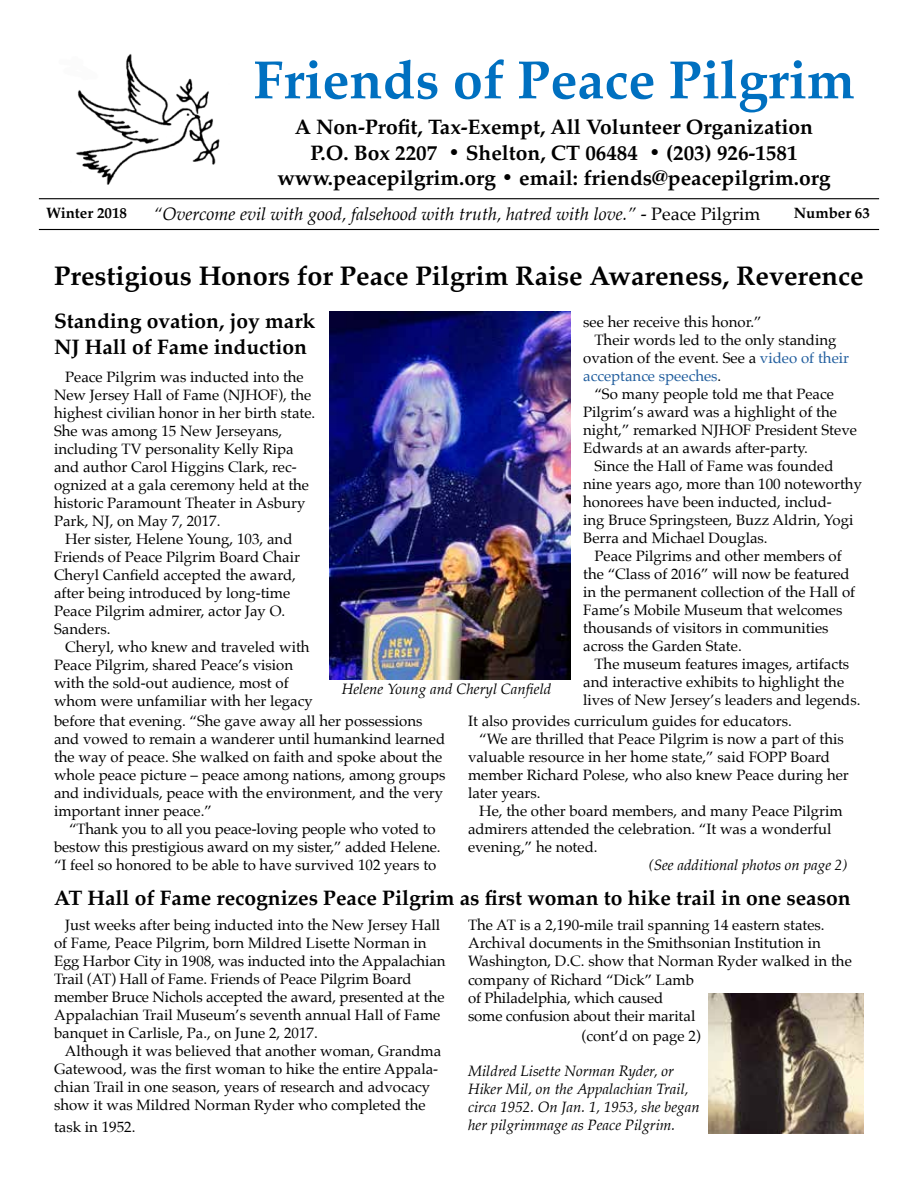
<style>
.page{position:relative;width:918px;height:1188px;background:#fff}
.page>*{position:absolute;margin:0;border:0;box-sizing:border-box;transform-origin:0 0}
.t1{font:700 54px "Palatino";color:#0070c0}
.t2{font:700 27px "Palatino";color:#000}
.t3{font:700 21px/25.2px "Palatino";color:#000;text-align:center}
.t4{font:italic 18px "Palatino";color:#000}
.t5{font:15px/18px "Palatino";color:#000}
.t6{font:italic 15px/18px "Palatino";color:#000}
.t7{font:15px "Palatino";color:#215e9e}
.t8{font:700 15px "Palatino";color:#000}
.s1{font-style:normal}
.s2{color:#215e9e}
.s3{color:#000}
</style>
<div class="page">
<hr style="left:39px;top:198px;width:840px;height:1px;background:#000">
<hr style="left:39px;top:229px;width:840px;height:1px;background:#000">
<img style="left:330px;top:312px;width:240px;height:367px">
<img style="left:76px;top:54px;width:144px;height:131px">
<img style="left:708px;top:994px;width:156px;height:140px">
<h1 class="t1" style="left:253px;top:34px;width:603px">Friends of Peace Pilgrim</h1>
<h3 class="t3" style="left:277px;top:114px;width:555px">A Non-Profit, Tax-Exempt, All Volunteer Organization<br>P.O. Box 2207 • Shelton, CT 06484 • (203) 926-1581 www.peacepilgrim.org • email: friends@peacepilgrim.org</h3>
<p class="t8" style="left:46px;top:200px;width:82px">Winter 2018</p>
<p class="t4" style="left:154px;top:199px;width:608px">“Overcome evil with good, falsehood with truth, hatred with love.” <span class="s1">- Peace Pilgrim</span></p>
<p class="t8" style="left:794px;top:200px;width:78px">Number 63</p>
<h2 class="t2" style="left:54px;top:252px;width:811px">Prestigious Honors for Peace Pilgrim Raise Awareness, Reverence</h2>
<h3 class="t3" style="left:54px;top:308px;width:263px;text-align:left">Standing ovation, joy mark<br>NJ Hall of Fame induction</h3>
<p class="t5" style="left:65px;top:368px;width:240px">Peace Pilgrim was inducted into the</p>
<p class="t5" style="left:54px;top:386px;width:259px">New Jersey Hall of Fame (NJHOF), the</p>
<p class="t5" style="left:54px;top:404px;width:263px">highest civilian honor in her birth state.</p>
<p class="t5" style="left:54px;top:422px;width:230px">She was among 15 New Jerseyans,</p>
<p class="t5" style="left:54px;top:440px;width:241px">including TV personality Kelly Ripa</p>
<p class="t5" style="left:54px;top:458px;width:244px">and author Carol Higgins Clark, rec-</p>
<p class="t5" style="left:54px;top:476px;width:257px">ognized at a gala ceremony held at the</p>
<p class="t5" style="left:54px;top:494px;width:253px">historic Paramount Theater in Asbury</p>
<p class="t5" style="left:54px;top:512px;width:168px">Park, NJ, on May 7, 2017.</p>
<p class="t5" style="left:65px;top:530px;width:229px">Her sister, Helene Young, 103, and</p>
<p class="t5" style="left:54px;top:548px;width:248px">Friends of Peace Pilgrim Board Chair</p>
<p class="t5" style="left:54px;top:566px;width:243px">Cheryl Canfield accepted the award,</p>
<p class="t5" style="left:54px;top:584px;width:238px">after being introduced by long-time</p>
<p class="t5" style="left:54px;top:602px;width:233px">Peace Pilgrim admirer, actor Jay O.</p>
<p class="t5" style="left:54px;top:620px;width:58px">Sanders.</p>
<p class="t5" style="left:65px;top:638px;width:246px">Cheryl, who knew and traveled with</p>
<p class="t5" style="left:54px;top:656px;width:241px">Peace Pilgrim, shared Peace’s vision</p>
<p class="t5" style="left:54px;top:674px;width:236px">with the sold-out audience, most of</p>
<p class="t5" style="left:54px;top:692px;width:260px">whom were unfamiliar with her legacy</p>
<p class="t5" style="left:54px;top:712px;width:393px">before that evening. “She gave away all her possessions and vowed to remain a wanderer until humankind learned the way of peace. She walked on faith and spoke about the whole peace picture – peace among nations, among groups and individuals, peace with the environment, and the very important inner peace.”</p>
<p class="t5" style="left:54px;top:820px;width:388px;text-indent:15px">“Thank you to all you peace-loving people who voted to bestow this prestigious award on my sister,” added Helene. “I feel so honored to be able to have survived 102 years to</p>
<p class="t5" style="left:583px;top:313px;width:180px">see her receive this honor.”</p>
<p class="t5" style="left:594px;top:331px;width:244px">Their words led to the only standing</p>
<p class="t5" style="left:583px;top:349px;width:267px">ovation of the event. See a <span class="s2">video of their</span></p>
<p class="t7" style="left:583px;top:364px;width:140px">acceptance speeches<span class="s3">.</span></p>
<p class="t5" style="left:594px;top:385px;width:241px">“So many people told me that Peace</p>
<p class="t5" style="left:583px;top:403px;width:255px">Pilgrim’s award was a highlight of the</p>
<p class="t5" style="left:583px;top:421px;width:275px">night,” remarked NJHOF President Steve</p>
<p class="t5" style="left:583px;top:439px;width:226px">Edwards at an awards after-party.</p>
<p class="t5" style="left:594px;top:457px;width:241px">Since the Hall of Fame was founded</p>
<p class="t5" style="left:583px;top:475px;width:280px">nine years ago, more than 100 noteworthy</p>
<p class="t5" style="left:583px;top:493px;width:250px">honorees have been inducted, includ-</p>
<p class="t5" style="left:583px;top:511px;width:272px">ing Bruce Springsteen, Buzz Aldrin, Yogi</p>
<p class="t5" style="left:583px;top:529px;width:186px">Berra and Michael Douglas.</p>
<p class="t5" style="left:594px;top:547px;width:249px">Peace Pilgrims and other members of</p>
<p class="t5" style="left:583px;top:565px;width:268px">the “Class of 2016” will now be featured</p>
<p class="t5" style="left:583px;top:583px;width:274px">in the permanent collection of the Hall of</p>
<p class="t5" style="left:583px;top:601px;width:261px">Fame’s Mobile Museum that welcomes</p>
<p class="t5" style="left:583px;top:619px;width:247px">thousands of visitors in communities</p>
<p class="t5" style="left:583px;top:637px;width:160px">across the Garden State.</p>
<p class="t5" style="left:594px;top:655px;width:256px">The museum features images, artifacts</p>
<p class="t5" style="left:583px;top:673px;width:262px">and interactive exhibits to highlight the</p>
<p class="t5" style="left:583px;top:691px;width:279px">lives of New Jersey’s leaders and legends.</p>
<p class="t5" style="left:468px;top:711px;width:325px">It also provides curriculum guides for educators.</p>
<p class="t5" style="left:479px;top:729px;width:366px">“We are thrilled that Peace Pilgrim is now a part of this</p>
<p class="t5" style="left:468px;top:747px;width:364px">valuable resource in her home state,” said FOPP Board</p>
<p class="t5" style="left:468px;top:765px;width:382px">member Richard Polese, who also knew Peace during her</p>
<p class="t5" style="left:468px;top:783px;width:74px">later years.</p>
<p class="t5" style="left:479px;top:801px;width:365px">He, the other board members, and many Peace Pilgrim</p>
<p class="t5" style="left:468px;top:819px;width:365px">admirers attended the celebration. “It was a wonderful</p>
<p class="t5" style="left:468px;top:837px;width:131px">evening,” he noted.</p>
<p class="t6" style="left:649px;top:855px;width:200px">(See additional photos on page 2)</p>
<p class="t6" style="left:342px;top:680px;width:211px">Helene Young and Cheryl Canfield</p>
<h3 class="t3" style="left:54px;top:885px;width:798px">AT Hall of Fame recognizes Peace Pilgrim as first woman to hike trail in one season</h3>
<p class="t5" style="left:54px;top:916px;width:393px;text-indent:11px">Just weeks after being inducted into the New Jersey Hall of Fame, Peace Pilgrim, born Mildred Lisette Norman in Egg Harbor City in 1908, was inducted into the Appalachian Trail (AT) Hall of Fame. Friends of Peace Pilgrim Board member Bruce Nichols accepted the award, presented at the Appalachian Trail Museum’s seventh annual Hall of Fame banquet in Carlisle, Pa., on June 2, 2017.</p>
<p class="t5" style="left:54px;top:1042px;width:389px;text-indent:11px">Although it was believed that another woman, Grandma Gatewood, was the first woman to hike the entire Appala&shy;chian Trail in one season, years of research and advocacy show it was Mildred Norman Ryder who completed the</p>
<p class="t5" style="left:54px;top:1118px;width:83px">task in 1952.</p>
<p class="t5" style="left:468px;top:916px;width:385px">The AT is a 2,190-mile trail spanning 14 eastern states.<br>Archival documents in the Smithsonian Institution in Washington, D.C. show that Norman Ryder walked in the company of Richard “Dick” Lamb<br>of Philadelphia, which caused<br>some confusion about their marital</p>
<p class="t5" style="left:581px;top:1027px;width:121px">(cont’d on page 2)</p>
<p class="t6" style="left:468px;top:1062px;width:233px">Mildred Lisette Norman Ryder, or Hiker Mil, on the Appalachian Trail, circa 1952. On Jan. 1, 1953, she began her pilgrimmage as Peace Pilgrim.</p>
</div>
